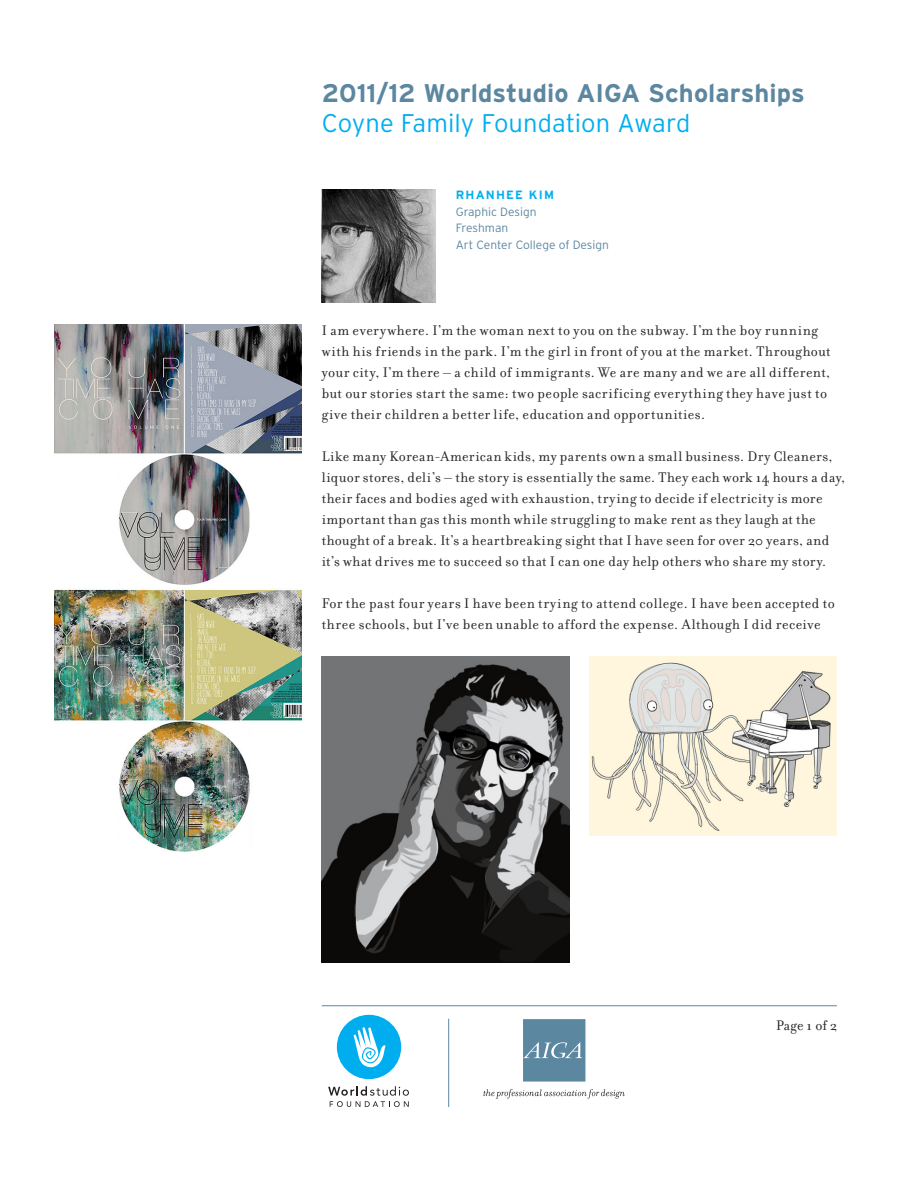
<style>
.page{position:relative;width:918px;height:1188px;background:#fff}
.page>*{position:absolute;margin:0;border:0;box-sizing:border-box;transform-origin:0 0}
.ScholarshipHeader{font:700 25.5px "Interstate";color:#5c87a1}
.award{font:300 25.5px "Interstate";color:#00aeef}
.body{font:15px/21px "Filosofia";letter-spacing:.03em;color:#231f20}
.StudentInfo{font:300 12px "Interstate";color:#5c87a1}
.StudentName{font:700 12px "Interstate";letter-spacing:.1em;color:#00aeef}
</style>
<div class="page">
<svg style="left:328px;top:1086px;width:81px;height:21px"></svg>
<div style="left:337px;top:1015px;width:64px;height:64px;background:#00aeef;border-radius:50%"></div>
<svg style="left:354px;top:1027px;width:32px;height:40px"></svg>
<svg style="left:523px;top:1019px;width:62px;height:63px;background:#668ea7"></svg>
<svg style="left:483px;top:1089px;width:142px;height:10px"></svg>
<hr style="left:322px;top:1005px;width:515px;height:1px;background:#5c87a1">
<hr style="left:448px;top:1019px;width:1px;height:88px;background:#5c87a1">
<img style="left:322px;top:189px;width:113px;height:114px">
<img style="left:321px;top:657px;width:249px;height:306px">
<img style="left:590px;top:657px;width:247px;height:179px">
<img style="left:54px;top:324px;width:248px;height:528px">
<p class="ScholarshipHeader" style="left:322px;top:78px;width:485px">2011/12 Worldstudio AIGA Scholarships</p>
<p class="award" style="left:322px;top:108px;width:370px">Coyne Family Foundation Award</p>
<p class="StudentName" style="left:456px;top:189px;width:100px">Rhanhee Kim</p>
<p class="StudentInfo" style="left:456px;top:205px;width:82px">Graphic Design</p>
<p class="StudentInfo" style="left:456px;top:221px;width:54px">Freshman</p>
<p class="StudentInfo" style="left:456px;top:238px;width:155px">Art Center College of Design</p>
<p class="body" style="left:322px;top:320px;width:510px">I am everywhere. I’m the woman next to you on the subway. I’m the boy running with his friends in the park. I’m the girl in front of you at the market. Throughout your city, I’m there – a child of immigrants. We are many and we are all different, but our stories start the same: two people sacrificing everything they have just to give their children a better life, education and opportunities.</p>
<p class="body" style="left:322px;top:446px;width:525px">Like many Korean-American kids, my parents own a small business. Dry Cleaners, liquor stores, deli’s – the story is essentially the same. They each work 14 hours a day, their faces and bodies aged with exhaustion, trying to decide if electricity is more important than gas this month while struggling to make rent as they laugh at the thought of a break. It’s a heartbreaking sight that I have seen for over 20 years, and it’s what drives me to succeed so that I can one day help others who share my story.</p>
<p class="body" style="left:322px;top:593px;width:515px">For the past four years I have been trying to attend college. I have been accepted to three schools, but I’ve been unable to afford the expense. Although I did receive</p>
<p class="body" style="left:776px;top:1015px;width:62px">Page 1 of 2</p>
</div>
